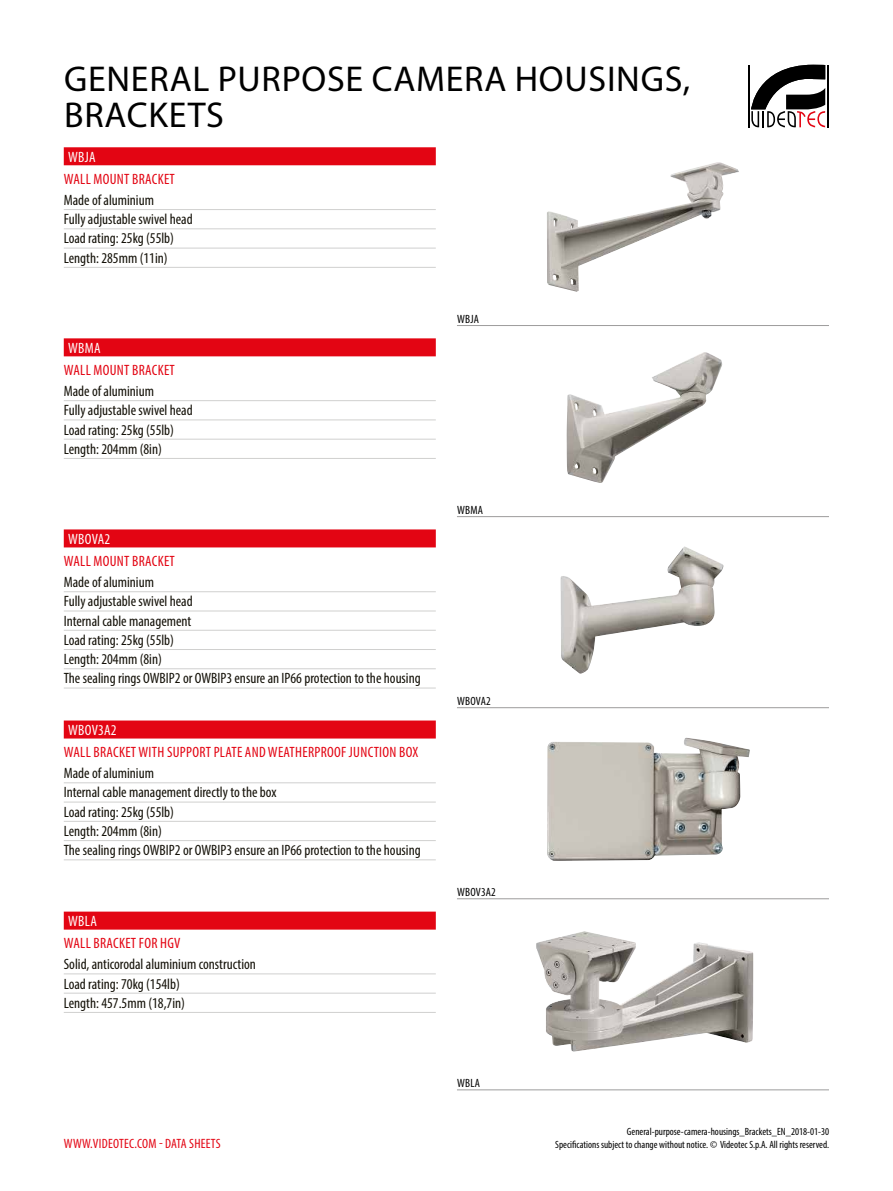
<style>
.page{position:relative;width:893px;height:1191px;background:#fff}
.page>*{position:absolute;margin:0;border:0;box-sizing:border-box;transform-origin:0 0}
.t1{font:36px/36px "Myriad Pro";letter-spacing:.02em;color:#000}
.t2{font:condensed 15px/19.2px "Myriad Pro";color:#131007}
.t3{font:condensed 15px "Myriad Pro";letter-spacing:.02em;color:#e30513}
.t4{font:condensed 15px "Myriad Pro";letter-spacing:.02em;color:#fffdfc}
.t5{font:condensed 13.5px "Myriad Pro";letter-spacing:.02em;color:#e30513}
.t6{font:condensed 12px "Myriad Pro";letter-spacing:.02em;color:#000}
.t7{font:condensed 10.5px "Myriad Pro";color:#000}
</style>
<div class="page">
<hr style="left:748px;top:65px;width:2px;height:62px;background:#000">
<hr style="left:828px;top:65px;width:1px;height:62px;background:#000">
<svg style="left:751px;top:65px;width:74px;height:62px"></svg>
<div style="left:64px;top:147px;width:372px;height:18px;background:#e30513"></div>
<hr style="left:64px;top:209px;width:372px;height:1px;background:#d0d0cf">
<hr style="left:64px;top:228px;width:372px;height:1px;background:#d0d0cf">
<hr style="left:64px;top:248px;width:372px;height:1px;background:#d0d0cf">
<hr style="left:64px;top:267px;width:372px;height:1px;background:#d0d0cf">
<img style="left:547px;top:162px;width:192px;height:130px">
<hr style="left:457px;top:325px;width:372px;height:1px;background:#9d9c9c">
<div style="left:64px;top:338px;width:372px;height:18px;background:#e30513"></div>
<hr style="left:64px;top:400px;width:372px;height:1px;background:#d0d0cf">
<hr style="left:64px;top:419px;width:372px;height:1px;background:#d0d0cf">
<hr style="left:64px;top:439px;width:372px;height:1px;background:#d0d0cf">
<hr style="left:64px;top:458px;width:372px;height:1px;background:#d0d0cf">
<img style="left:567px;top:352px;width:156px;height:131px">
<hr style="left:457px;top:516px;width:372px;height:1px;background:#9d9c9c">
<div style="left:64px;top:529px;width:372px;height:18px;background:#e30513"></div>
<hr style="left:64px;top:591px;width:372px;height:1px;background:#d0d0cf">
<hr style="left:64px;top:610px;width:372px;height:1px;background:#d0d0cf">
<hr style="left:64px;top:630px;width:372px;height:1px;background:#d0d0cf">
<hr style="left:64px;top:649px;width:372px;height:1px;background:#d0d0cf">
<hr style="left:64px;top:668px;width:372px;height:1px;background:#d0d0cf">
<hr style="left:64px;top:687px;width:372px;height:1px;background:#d0d0cf">
<img style="left:560px;top:546px;width:164px;height:128px">
<hr style="left:457px;top:707px;width:372px;height:1px;background:#9d9c9c">
<div style="left:64px;top:720px;width:372px;height:18px;background:#e30513"></div>
<hr style="left:64px;top:782px;width:372px;height:1px;background:#d0d0cf">
<hr style="left:64px;top:801px;width:372px;height:1px;background:#d0d0cf">
<hr style="left:64px;top:821px;width:372px;height:1px;background:#d0d0cf">
<hr style="left:64px;top:840px;width:372px;height:1px;background:#d0d0cf">
<hr style="left:64px;top:859px;width:372px;height:1px;background:#d0d0cf">
<img style="left:547px;top:737px;width:203px;height:123px">
<hr style="left:457px;top:898px;width:372px;height:1px;background:#9d9c9c">
<div style="left:64px;top:911px;width:372px;height:18px;background:#e30513"></div>
<hr style="left:64px;top:973px;width:372px;height:1px;background:#d0d0cf">
<hr style="left:64px;top:992px;width:372px;height:1px;background:#d0d0cf">
<hr style="left:64px;top:1012px;width:372px;height:1px;background:#d0d0cf">
<img style="left:536px;top:931px;width:218px;height:120px">
<hr style="left:457px;top:1089px;width:372px;height:1px;background:#9d9c9c">
<h1 class="t1" style="left:64px;top:60px;width:628px">GENERAL PURPOSE CAMERA HOUSINGS,<br>BRACKETS</h1>
<p class="t4" style="left:68px;top:147px;width:29px">WBJA</p>
<p class="t3" style="left:64px;top:169px;width:113px">WALL MOUNT BRACKET</p>
<p class="t2" style="left:64px;top:190px;width:130px">Made of aluminium<br>Fully adjustable swivel head<br>Load rating: 25kg (55lb)<br>Length: 285mm (11in)</p>
<p class="t4" style="left:68px;top:338px;width:34px">WBMA</p>
<p class="t3" style="left:64px;top:360px;width:113px">WALL MOUNT BRACKET</p>
<p class="t2" style="left:64px;top:381px;width:130px">Made of aluminium<br>Fully adjustable swivel head<br>Load rating: 25kg (55lb)<br>Length: 204mm (8in)</p>
<p class="t4" style="left:68px;top:529px;width:43px">WBOVA2</p>
<p class="t3" style="left:64px;top:551px;width:113px">WALL MOUNT BRACKET</p>
<p class="t2" style="left:64px;top:572px;width:358px">Made of aluminium<br>Fully adjustable swivel head<br>Internal cable management<br>Load rating: 25kg (55lb)<br>Length: 204mm (8in)<br>The sealing rings OWBIP2 or OWBIP3 ensure an IP66 protection to the housing</p>
<p class="t4" style="left:68px;top:720px;width:50px">WBOV3A2</p>
<p class="t3" style="left:64px;top:743px;width:356px">WALL BRACKET WITH SUPPORT PLATE AND WEATHERPROOF JUNCTION BOX</p>
<p class="t2" style="left:64px;top:763px;width:358px">Made of aluminium<br>Internal cable management directly to the box<br>Load rating: 25kg (55lb)<br>Length: 204mm (8in)<br>The sealing rings OWBIP2 or OWBIP3 ensure an IP66 protection to the housing</p>
<p class="t4" style="left:68px;top:912px;width:30px">WBLA</p>
<p class="t3" style="left:64px;top:934px;width:118px">WALL BRACKET FOR HGV</p>
<p class="t2" style="left:64px;top:954px;width:194px">Solid, anticorodal aluminium construction<br>Load rating: 70kg (154lb)<br>Length: 457.5mm (18,7in)</p>
<p class="t6" style="left:457px;top:312px;width:23px">WBJA</p>
<p class="t6" style="left:457px;top:503px;width:27px">WBMA</p>
<p class="t6" style="left:457px;top:694px;width:35px">WBOVA2</p>
<p class="t6" style="left:457px;top:885px;width:40px">WBOV3A2</p>
<p class="t6" style="left:457px;top:1076px;width:24px">WBLA</p>
<p class="t7" style="left:627px;top:1125px;width:204px">General-purpose-camera-housings_Brackets_EN_2018-01-30</p>
<p class="t5" style="left:64px;top:1135px;width:158px">WWW.VIDEOTEC.COM - DATA SHEETS</p>
<p class="t7" style="left:555px;top:1137px;width:275px">Specifications subject to change without notice. © Videotec S.p.A. All rights reserved.</p>
</div>
